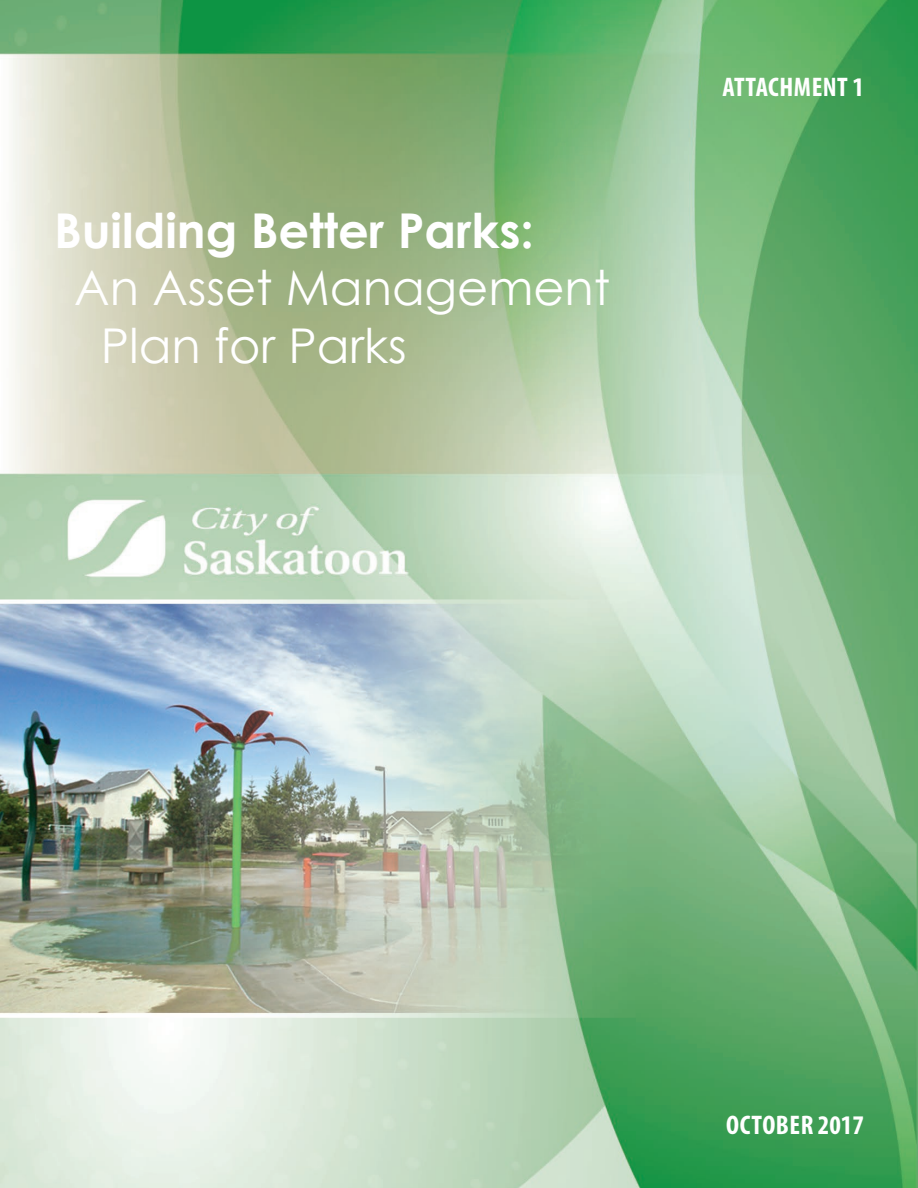
<style>
.page{position:relative;width:918px;height:1188px;background:#fff}
.page>*{position:absolute;margin:0;border:0;box-sizing:border-box;transform-origin:0 0}
.t1{font:48px/57.6px "Century Gothic";color:#fff}
.t2{font:700 48px "Century Gothic";color:#fff}
.t3{font:700 condensed 27px "Myriad Pro";letter-spacing:.02em;color:#fff}
</style>
<div class="page">
<img style="left:0;top:0;width:918px;height:1188px">
<p class="t2" style="left:54px;top:200px;width:481px">Building Better Parks:</p>
<p class="t1" style="left:101px;top:258px;width:511px;text-indent:-27px">An Asset Management<br>Plan for Parks</p>
<p class="t3" style="left:722px;top:70px;width:143px">ATTACHMENT 1</p>
<p class="t3" style="left:726px;top:1108px;width:139px">OCTOBER 2017</p>
</div>
